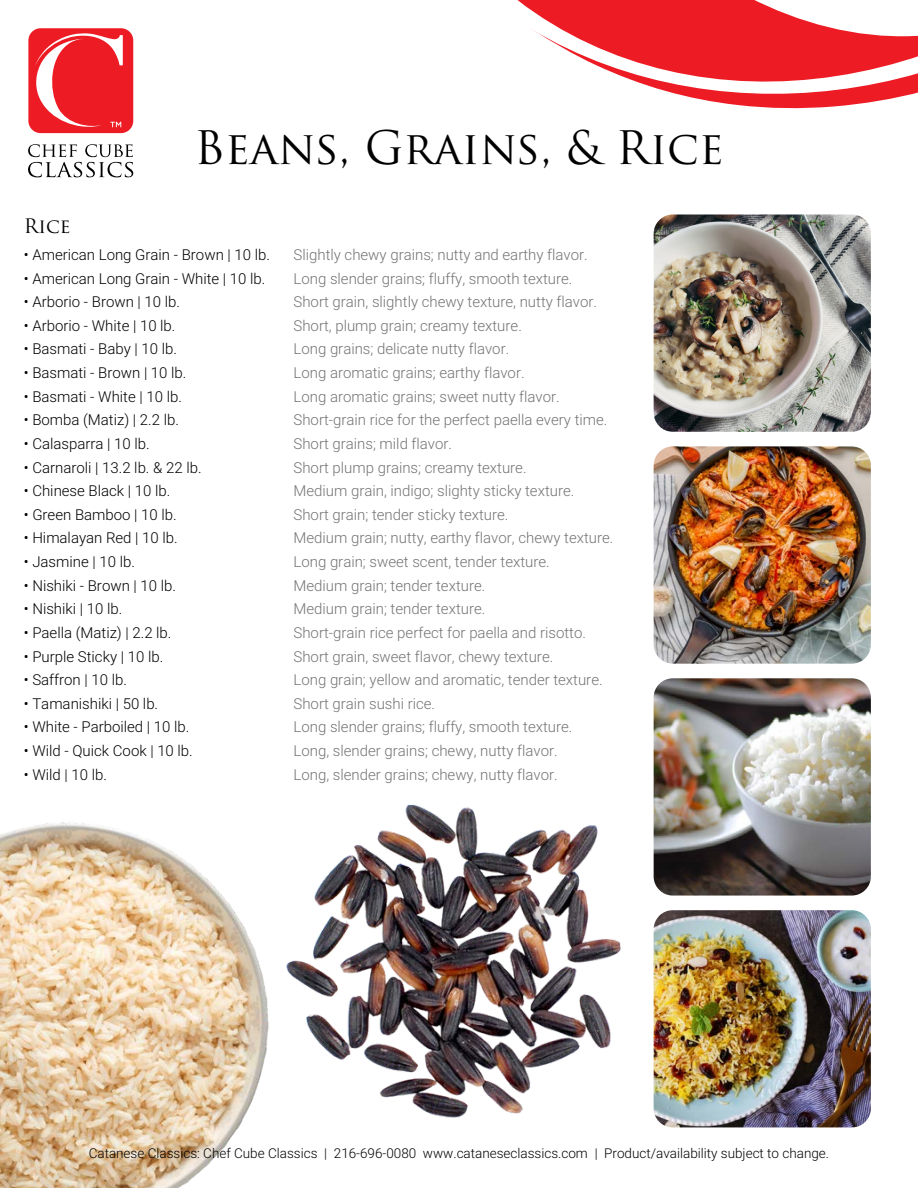
<style>
.page{position:relative;width:918px;height:1188px;background:#fff}
.page>*{position:absolute;margin:0;border:0;box-sizing:border-box;transform-origin:0 0}
.t1{font:45px "Trajan Pro";color:#000}
.t2{font:19.5px "Trajan Pro";color:#000}
.t3{font:300 15px "Roboto";color:#737373}
.t4{font:300 15px "Roboto";color:#000}
.t5{font:300 13.5px "Roboto";color:#000}
</style>
<div class="page">
<div style="left:28px;top:28px;width:105px;height:105px;background:#ed1c24;border-radius:12px"></div>
<svg style="left:35px;top:33px;width:88px;height:95px"></svg>
<svg style="left:28px;top:144px;width:105px;height:33px"></svg>
<svg style="left:530px;top:0;width:388px;height:299px"></svg>
<img style="left:654px;top:215px;width:217px;height:217px;border-radius:19px">
<img style="left:654px;top:446px;width:217px;height:218px;border-radius:19px">
<img style="left:654px;top:678px;width:217px;height:218px;border-radius:19px">
<img style="left:654px;top:910px;width:217px;height:217px;border-radius:19px">
<img style="left:0;top:822px;width:242px;height:366px">
<img style="left:242px;top:750px;width:425px;height:377px">
<p class="t1" style="left:194px;top:130px;width:531px">Beans, Grains, &amp; Rice</p>
<p class="t2" style="left:24px;top:219px;width:48px">Rice</p>
<p class="t4" style="left:24px;top:246px;width:248px">• American Long Grain - Brown | 10 lb.</p>
<h1 class="t3" style="left:294px;top:246px;width:296px">Slightly chewy grains; nutty and earthy flavor.</h1>
<p class="t4" style="left:24px;top:270px;width:243px">• American Long Grain - White | 10 lb.</p>
<p class="t3" style="left:294px;top:270px;width:281px">Long slender grains; fluffy, smooth texture.</p>
<p class="t4" style="left:24px;top:293px;width:158px">• Arborio - Brown | 10 lb.</p>
<p class="t3" style="left:294px;top:293px;width:305px">Short grain, slightly chewy texture, nutty flavor.</p>
<p class="t4" style="left:24px;top:317px;width:153px">• Arborio - White | 10 lb.</p>
<p class="t3" style="left:294px;top:317px;width:230px">Short, plump grain; creamy texture.</p>
<p class="t4" style="left:24px;top:340px;width:155px">• Basmati - Baby | 10 lb.</p>
<p class="t3" style="left:294px;top:340px;width:217px">Long grains; delicate nutty flavor.</p>
<p class="t4" style="left:24px;top:364px;width:164px">• Basmati - Brown | 10 lb.</p>
<p class="t3" style="left:294px;top:364px;width:233px">Long aromatic grains; earthy flavor.</p>
<p class="t4" style="left:24px;top:388px;width:160px">• Basmati - White | 10 lb.</p>
<p class="t3" style="left:294px;top:388px;width:268px">Long aromatic grains; sweet nutty flavor.</p>
<p class="t4" style="left:24px;top:411px;width:157px">• Bomba (Matiz) | 2.2 lb.</p>
<p class="t3" style="left:294px;top:411px;width:315px">Short-grain rice for the perfect paella every time.</p>
<p class="t4" style="left:24px;top:435px;width:127px">• Calasparra | 10 lb.</p>
<p class="t3" style="left:294px;top:435px;width:160px">Short grains; mild flavor.</p>
<p class="t4" style="left:24px;top:459px;width:179px">• Carnaroli | 13.2 lb. &amp; 22 lb.</p>
<p class="t3" style="left:294px;top:459px;width:235px">Short plump grains; creamy texture.</p>
<p class="t4" style="left:24px;top:482px;width:148px">• Chinese Black | 10 lb.</p>
<p class="t3" style="left:294px;top:482px;width:282px">Medium grain, indigo; slighty sticky texture.</p>
<p class="t4" style="left:24px;top:506px;width:154px">• Green Bamboo | 10 lb.</p>
<p class="t3" style="left:294px;top:506px;width:216px">Short grain; tender sticky texture.</p>
<p class="t4" style="left:24px;top:529px;width:155px">• Himalayan Red | 10 lb.</p>
<p class="t3" style="left:294px;top:529px;width:321px">Medium grain; nutty, earthy flavor, chewy texture.</p>
<p class="t4" style="left:24px;top:553px;width:113px">• Jasmine | 10 lb.</p>
<p class="t3" style="left:294px;top:553px;width:258px">Long grain; sweet scent, tender texture.</p>
<p class="t4" style="left:24px;top:577px;width:154px">• Nishiki - Brown | 10 lb.</p>
<p class="t3" style="left:294px;top:577px;width:193px">Medium grain; tender texture.</p>
<p class="t4" style="left:24px;top:600px;width:100px">• Nishiki | 10 lb.</p>
<p class="t3" style="left:294px;top:600px;width:193px">Medium grain; tender texture.</p>
<p class="t4" style="left:24px;top:624px;width:149px">• Paella (Matiz) | 2.2 lb.</p>
<p class="t3" style="left:294px;top:624px;width:294px">Short-grain rice perfect for paella and risotto.</p>
<p class="t4" style="left:24px;top:648px;width:141px">• Purple Sticky | 10 lb.</p>
<p class="t3" style="left:294px;top:648px;width:261px">Short grain, sweet flavor, chewy texture.</p>
<p class="t4" style="left:24px;top:671px;width:105px">• Saffron | 10 lb.</p>
<p class="t3" style="left:294px;top:671px;width:311px">Long grain; yellow and aromatic, tender texture.</p>
<p class="t4" style="left:24px;top:695px;width:136px">• Tamanishiki | 50 lb.</p>
<p class="t3" style="left:294px;top:695px;width:143px">Short grain sushi rice.</p>
<p class="t4" style="left:24px;top:718px;width:167px">• White - Parboiled | 10 lb.</p>
<p class="t3" style="left:294px;top:718px;width:281px">Long slender grains; fluffy, smooth texture.</p>
<p class="t4" style="left:24px;top:742px;width:170px">• Wild - Quick Cook | 10 lb.</p>
<p class="t3" style="left:294px;top:742px;width:266px">Long, slender grains; chewy, nutty flavor.</p>
<p class="t4" style="left:24px;top:766px;width:85px">• Wild | 10 lb.</p>
<p class="t3" style="left:294px;top:766px;width:266px">Long, slender grains; chewy, nutty flavor.</p>
<p class="t5" style="left:89px;top:1145px;width:742px">Catanese Classics: Chef Cube Classics | 216-696-0080 www.cataneseclassics.com | Product/availability subject to change.</p>
</div>
